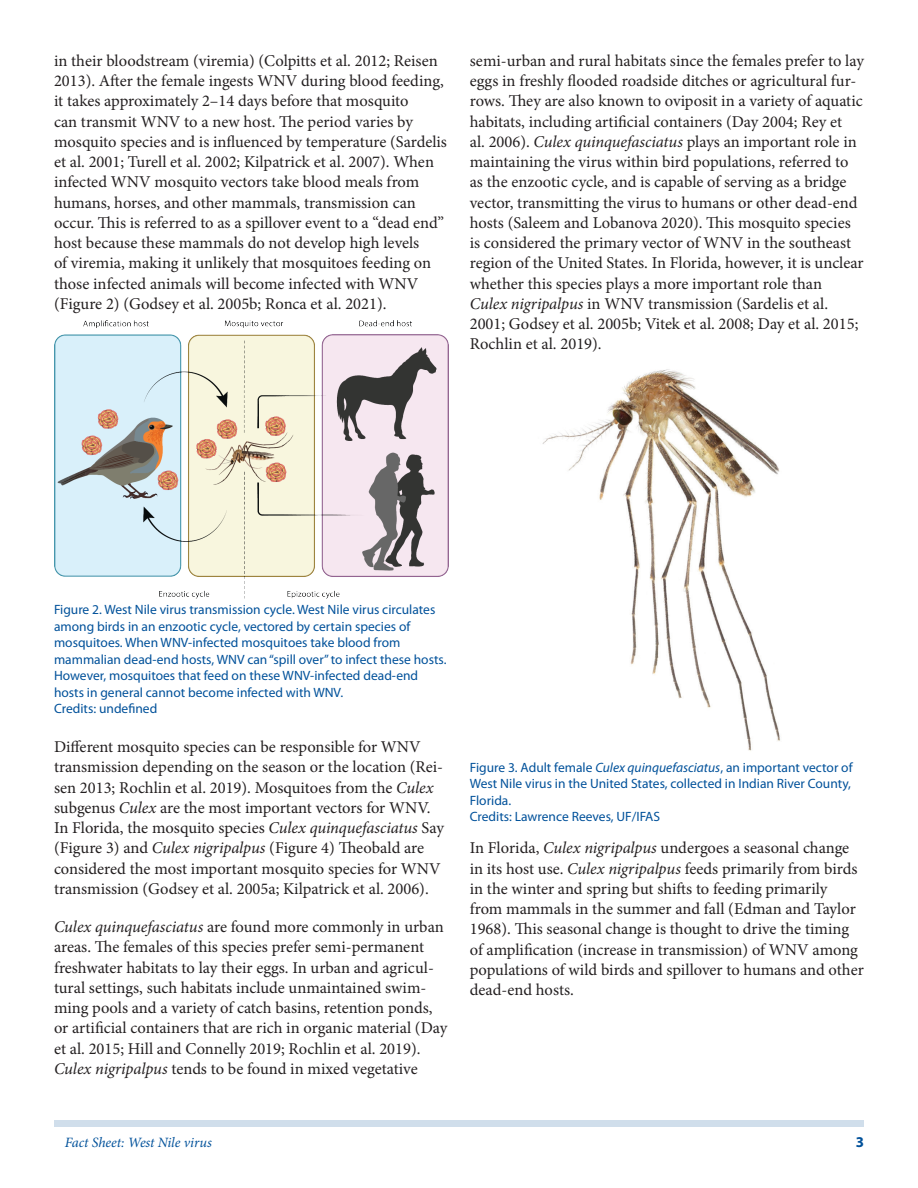
<style>
.page{position:relative;width:918px;height:1188px;background:#fff}
.page>*{position:absolute;margin:0;border:0;box-sizing:border-box;transform-origin:0 0}
.Paragraph{font:16.5px/20.2px "Minion Pro";color:#231f20}
.t1{font:700 15px "Myriad Pro";color:#01519a}
.RunningTitleItalics{font:italic 14.25px "Minion Pro";letter-spacing:-.005em;color:#01519a}
.t2{font:13.5px/16.5px "Myriad Pro";color:#01519a}
.s1{font-style:italic}
</style>
<div class="page">
<div style="left:54px;top:1120px;width:810px;height:7px;background:#d0deeb"></div>
<img style="left:54px;top:320px;width:394px;height:279px">
<img style="left:542px;top:369px;width:238px;height:382px">
<p class="Paragraph" style="left:54px;top:51px;width:394px">in their bloodstream (viremia) (Colpitts et al. 2012; Reisen 2013). After the female ingests WNV during blood feeding, it takes approximately 2–14 days before that mosquito<br>can transmit WNV to a new host. The period varies by mosquito species and is influenced by temperature (Sardelis et al. 2001; Turell et al. 2002; Kilpatrick et al. 2007). When infected WNV mosquito vectors take blood meals from humans, horses, and other mammals, transmission can occur. This is referred to as a spillover event to a “dead end” host because these mammals do not develop high levels<br>of viremia, making it unlikely that mosquitoes feeding on those infected animals will become infected with WNV (Figure 2) (Godsey et al. 2005b; Ronca et al. 2021).</p>
<p class="Paragraph" style="left:470px;top:51px;width:396px">semi-urban and rural habitats since the females prefer to lay eggs in freshly flooded roadside ditches or agricultural fur&shy;rows. They are also known to oviposit in a variety of aquatic habitats, including artificial containers (Day 2004; Rey et<br>al. 2006). <span class="s1">Culex quinquefasciatus</span> plays an important role in maintaining the virus within bird populations, referred to as the enzootic cycle, and is capable of serving as a bridge vector, transmitting the virus to humans or other dead-end hosts (Saleem and Lobanova 2020). This mosquito species is considered the primary vector of WNV in the southeast region of the United States. In Florida, however, it is unclear whether this species plays a more important role than<br><span class="s1">Culex nigripalpus</span> in WNV transmission (Sardelis et al.<br>2001; Godsey et al. 2005b; Vitek et al. 2008; Day et al. 2015; Rochlin et al. 2019).</p>
<p class="t2" style="left:54px;top:601px;width:394px">Figure 2. West Nile virus transmission cycle. West Nile virus circulates among birds in an enzootic cycle, vectored by certain species of mosquitoes. When WNV-infected mosquitoes take blood from mammalian dead-end hosts, WNV can “spill over” to infect these hosts.<br>However, mosquitoes that feed on these WNV-infected dead-end hosts in general cannot become infected with WNV.<br>Credits: undefined</p>
<p class="Paragraph" style="left:54px;top:737px;width:391px">Different mosquito species can be responsible for WNV transmission depending on the season or the location (Rei&shy;sen 2013; Rochlin et al. 2019). Mosquitoes from the <span class="s1">Culex </span>subgenus <span class="s1">Culex</span> are the most important vectors for WNV.<br>In Florida, the mosquito species <span class="s1">Culex quinquefasciatus</span> Say (Figure 3) and <span class="s1">Culex nigripalpus</span> (Figure 4) Theobald are considered the most important mosquito species for WNV transmission (Godsey et al. 2005a; Kilpatrick et al. 2006).</p>
<p class="Paragraph" style="left:54px;top:917px;width:395px"><span class="s1">Culex quinquefasciatus</span> are found more commonly in urban areas. The females of this species prefer semi-permanent freshwater habitats to lay their eggs. In urban and agricul&shy;tural settings, such habitats include unmaintained swim&shy;ming pools and a variety of catch basins, retention ponds, or artificial containers that are rich in organic material (Day et al. 2015; Hill and Connelly 2019; Rochlin et al. 2019).<br><span class="s1">Culex nigripalpus</span> tends to be found in mixed vegetative</p>
<p class="t2" style="left:470px;top:759px;width:384px">Figure 3. Adult female <span class="s1">Culex quinquefasciatus</span>, an important vector of West Nile virus in the United States, collected in Indian River County, Florida.<br>Credits: Lawrence Reeves, UF/IFAS</p>
<p class="Paragraph" style="left:470px;top:838px;width:396px">In Florida, <span class="s1">Culex nigripalpus</span> undergoes a seasonal change in its host use. <span class="s1">Culex nigripalpus</span> feeds primarily from birds in the winter and spring but shifts to feeding primarily from mammals in the summer and fall (Edman and Taylor 1968). This seasonal change is thought to drive the timing of amplification (increase in transmission) of WNV among populations of wild birds and spillover to humans and other dead-end hosts.</p>
<p class="RunningTitleItalics" style="left:65px;top:1133px;width:149px">Fact Sheet: West Nile virus</p>
<p class="t1" style="left:856px;top:1133px;width:10px">3</p>
</div>
